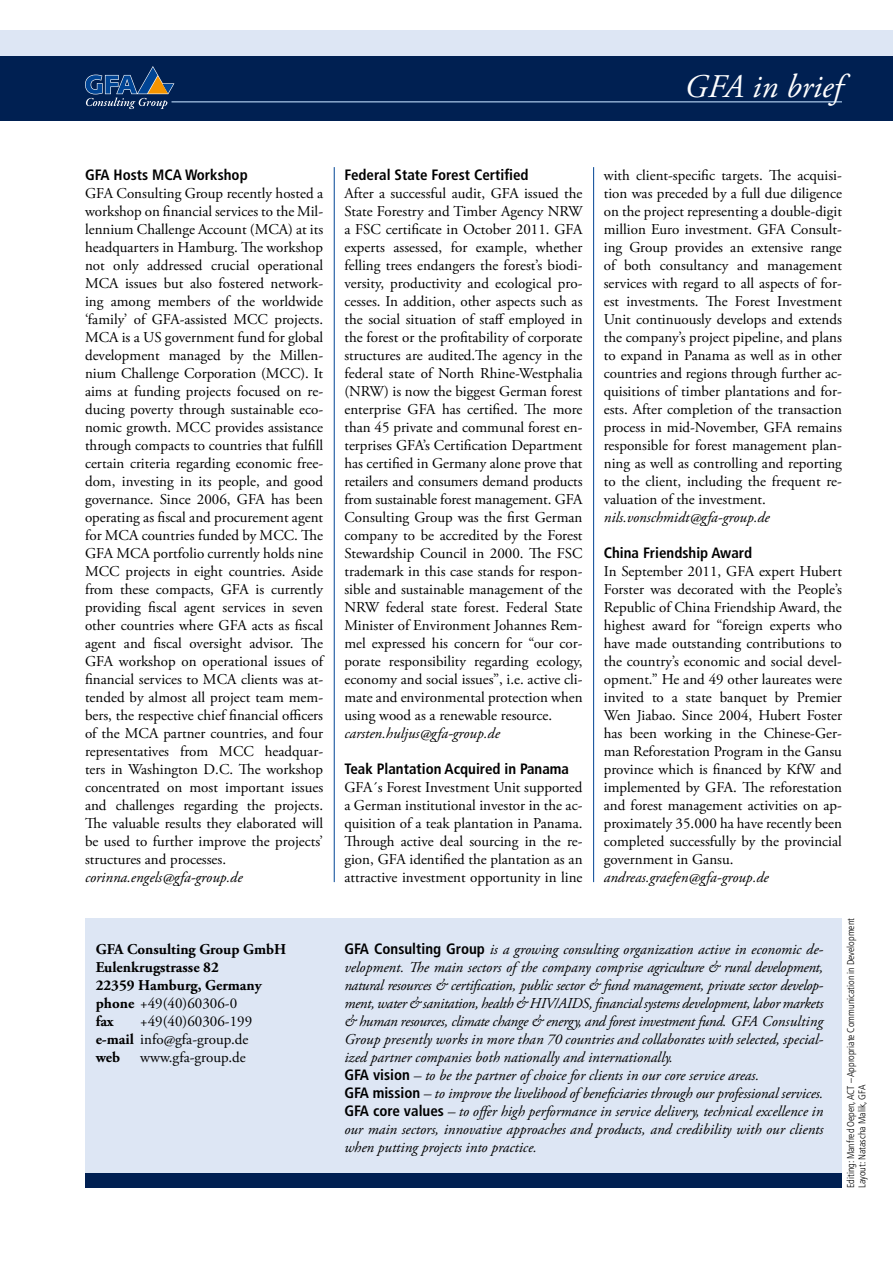
<style>
.page{position:relative;width:893px;height:1263px;background:#fff}
.page>*{position:absolute;margin:0;border:0;box-sizing:border-box;transform-origin:0 0}
.t1{font:italic 33px "Adobe Garamond Pro";color:#fff}
.t2{font:15px/18px "Adobe Garamond Pro";color:#000;text-align:justify}
.t3{font:italic 15px/18px "Adobe Garamond Pro";color:#000}
.t4{font:700 condensed 15px "Frutiger LT Std";color:#000}
.t5{font:700 15px/18px "Adobe Garamond Pro";color:#000}
.t6{font:300 condensed 9.9px/11.2px "Frutiger LT Std";color:#000}
.s1{font-weight:400}
.s2{font-weight:700}
.s3{font-family:"Frutiger LT Std";font-weight:700;font-style:normal;font-stretch:condensed}
</style>
<div class="page">
<div style="left:0;top:55px;width:893px;height:66px;background:#002052"></div>
<div style="left:0;top:30px;width:893px;height:25px;background:#dde6f4"></div>
<svg style="left:85px;top:66px;width:89px;height:43px"></svg>
<hr style="left:171px;top:101px;width:671px;height:1px;background:#a4c2e3">
<div style="left:85px;top:918px;width:757px;height:268px;background:#dde6f4"></div>
<div style="left:85px;top:1174px;width:757px;height:14px;background:#002052"></div>
<hr style="left:593px;top:167px;width:1px;height:715px;background:#004494">
<hr style="left:334px;top:167px;width:1px;height:715px;background:#004494">
<h1 class="t1" style="left:685px;top:67px;width:159px">GFA in brief</h1>
<p class="t4" style="left:85px;top:166px;width:164px">GFA Hosts MCA Workshop</p>
<p class="t2" style="left:85px;top:185px;width:240px">GFA Consulting Group recently hosted a workshop on financial services to the Mil&shy;lennium Challenge Account (MCA) at its headquarters in Hamburg. The workshop not only addressed crucial operational MCA issues but also fostered network&shy;ing among members of the worldwide ‘family’ of GFA-assisted MCC projects.<br>MCA is a US government fund for global development managed by the Millen&shy;nium Challenge Corporation (MCC). It aims at funding projects focused on re&shy;ducing poverty through sustainable eco&shy;nomic growth. MCC provides assistance through compacts to countries that fulfill certain criteria regarding economic free&shy;dom, investing in its people, and good governance. Since 2006, GFA has been operating as fiscal and procurement agent for MCA countries funded by MCC. The GFA MCA portfolio currently holds nine MCC projects in eight countries. Aside from these compacts, GFA is currently providing fiscal agent services in seven other countries where GFA acts as fiscal agent and fiscal oversight advisor. The GFA workshop on operational issues of financial services to MCA clients was at&shy;tended by almost all project team mem&shy;bers, the respective chief financial officers of the MCA partner countries, and four representatives from MCC headquar&shy;ters in Washington D.C. The workshop concentrated on most important issues and challenges regarding the projects.<br>The valuable results they elaborated will be used to further improve the projects’ structures and processes.</p>
<p class="t3" style="left:85px;top:869px;width:159px">corinna.engels@gfa-group.de</p>
<p class="t5" style="left:96px;top:941px;width:192px">GFA Consulting Group GmbH<br>Eulenkrugstrasse 82<br>22359 Hamburg, Germany phone <span class="s1">+49(40)60306-0<br></span>fax</p>
<p class="t2" style="left:96px;top:1013px;width:158px;text-align:left;text-indent:45px">+49(40)60306-199 <span class="s2">e-mail</span> info@gfa-group.de <span class="s2">web</span></p>
<p class="t2" style="left:140px;top:1049px;width:107px">www.gfa-group.de</p>
<p class="t4" style="left:344px;top:166px;width:186px">Federal State Forest Certified</p>
<p class="t2" style="left:344px;top:185px;width:240px">After a successful audit, GFA issued the State Forestry and Timber Agency NRW a FSC certificate in October 2011. GFA experts assessed, for example, whether felling trees endangers the forest’s biodi&shy;versity, productivity and ecological pro&shy;cesses. In addition, other aspects such as the social situation of staff employed in the forest or the profitability of corporate structures are audited.The agency in the federal state of North Rhine-Westphalia (NRW) is now the biggest German forest enterprise GFA has certified. The more than 45 private and communal forest en&shy;terprises GFA’s Certification Department has certified in Germany alone prove that retailers and consumers demand products from sustainable forest management. GFA Consulting Group was the first German company to be accredited by the Forest Stewardship Council in 2000. The FSC trademark in this case stands for respon&shy;sible and sustainable management of the NRW federal state forest. Federal State Minister of Environment Johannes Rem&shy;mel expressed his concern for “our cor&shy;porate responsibility regarding ecology, economy and social issues”, i.e. active cli&shy;mate and environmental protection when using wood as a renewable resource.</p>
<p class="t3" style="left:344px;top:725px;width:157px">carsten.huljus@gfa-group.de</p>
<p class="t4" style="left:344px;top:760px;width:226px">Teak Plantation Acquired in Panama</p>
<p class="t2" style="left:344px;top:779px;width:240px">GFA´s Forest Investment Unit supported a German institutional investor in the ac&shy;quisition of a teak plantation in Panama.<br>Through active deal sourcing in the re&shy;gion, GFA identified the plantation as an attractive investment opportunity in line</p>
<p class="t2" style="left:604px;top:167px;width:240px">with client-specific targets. The acquisi&shy;tion was preceded by a full due diligence on the project representing a double-digit million Euro investment. GFA Consult&shy;ing Group provides an extensive range of both consultancy and management services with regard to all aspects of for&shy;est investments. The Forest Investment Unit continuously develops and extends the company’s project pipeline, and plans to expand in Panama as well as in other countries and regions through further ac&shy;quisitions of timber plantations and for&shy;ests. After completion of the transaction process in mid-November, GFA remains responsible for forest management plan&shy;ning as well as controlling and reporting to the client, including the frequent re&shy;valuation of the investment.</p>
<p class="t3" style="left:604px;top:509px;width:167px">nils.vonschmidt@gfa-group.de</p>
<p class="t4" style="left:604px;top:544px;width:150px">China Friendship Award</p>
<p class="t2" style="left:604px;top:563px;width:240px">In September 2011, GFA expert Hubert Forster was decorated with the People’s Republic of China Friendship Award, the highest award for “foreign experts who have made outstanding contributions to the country’s economic and social devel&shy;opment.” He and 49 other laureates were invited to a state banquet by Premier Wen Jiabao. Since 2004, Hubert Foster has been working in the Chinese-Ger&shy;man Reforestation Program in the Gansu province which is financed by KfW and implemented by GFA. The reforestation and forest management activities on ap&shy;proximately 35.000 ha have recently been completed successfully by the provincial government in Gansu.</p>
<p class="t3" style="left:604px;top:869px;width:166px">andreas.graefen@gfa-group.de</p>
<p class="t3" style="left:344px;top:941px;width:480px"><span class="s3">GFA Consulting Group</span> is a growing consulting organization active in economic de&shy;velopment. The main sectors of the company comprise agriculture &amp; rural development, natural resources &amp; certification, public sector &amp; fund management, private sector develop&shy;ment, water &amp; sanitation, health &amp; HIV/AIDS, financial systems development, labor markets &amp; human resources, climate change &amp; energy, and forest investment fund. GFA Consulting Group presently works in more than 70 countries and collaborates with selected, special&shy;ized partner companies both nationally and internationally.<br><span class="s3">GFA vision</span> – to be the partner of choice for clients in our core service areas.<br><span class="s3">GFA mission</span> – to improve the livelihood of beneficiaries through our professional services.<br><span class="s3">GFA core values</span> – to offer high performance in service delivery, technical excellence in our main sectors, innovative approaches and products, and credibility with our clients when putting projects into practice.</p>
<p class="t6" style="left:845px;top:1188px;width:272px;rotate:-90deg">Editing: Manfred Oepen, ACT – Appropriate Communication in Development<br>Layout: Natascha Malik, GFA</p>
</div>
